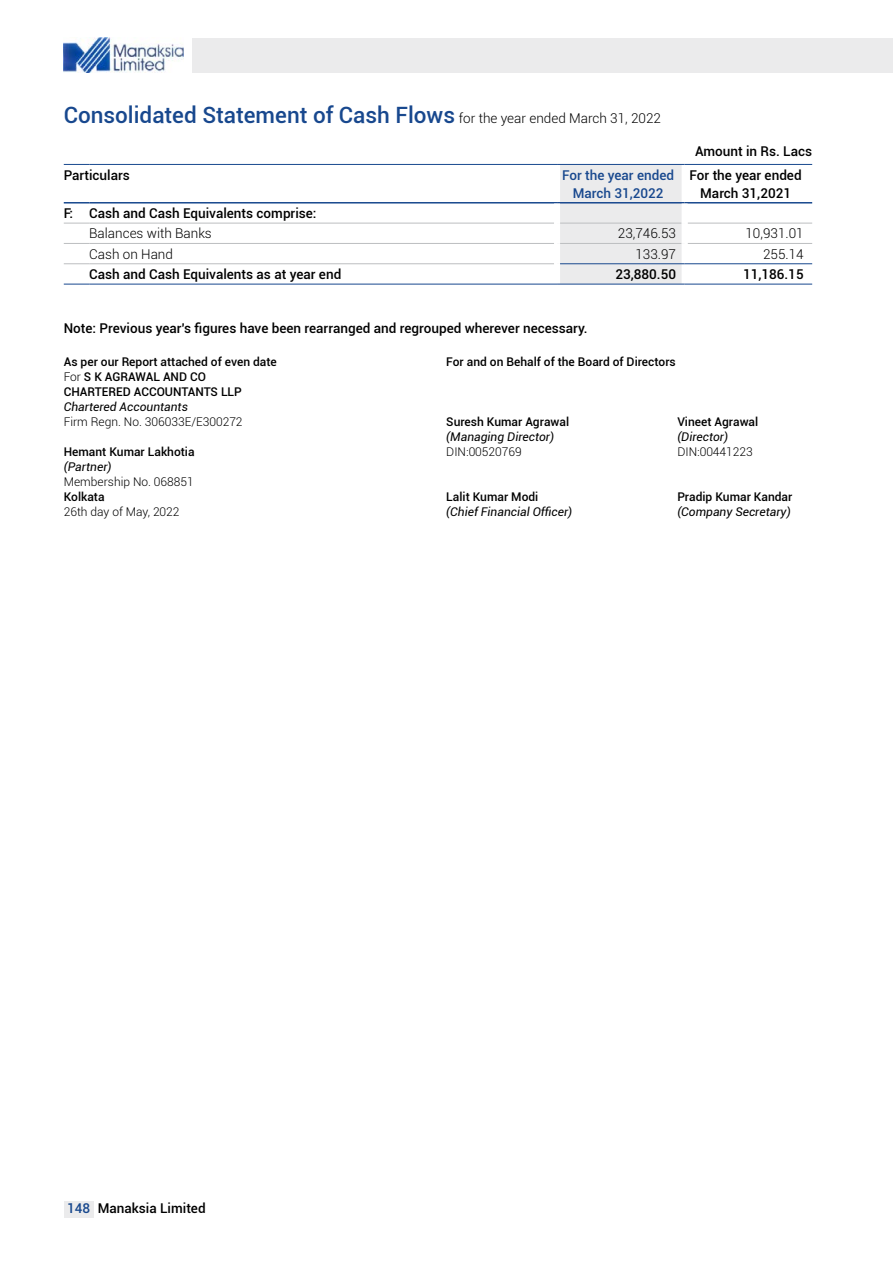
<style>
.page{position:relative;width:893px;height:1263px;background:#fff}
.page>*{position:absolute;margin:0;border:0;box-sizing:border-box;transform-origin:0 0}
.t1{font:500 22.5px "Roboto";color:#18488e}
.t2{font:500 13.5px/18px "Roboto";color:#000;text-align:center}
.t3{font:300 13.5px "Roboto";color:#000}
.t4{font:500 13.5px/18px "Roboto";color:#18488e;text-align:center}
.t5{font:500 12px/15px "Roboto";color:#000}
.t6{font:italic 12px "Roboto";color:#000}
.t7{font:300 12px "Roboto";color:#000}
.s1{font-weight:300;font-size:13.5px;color:#000}
.s2{font-weight:300}
.s3{color:#18488e}
</style>
<div class="page">
<div style="left:560px;top:165px;width:122px;height:119px;background:#ebebec"></div>
<svg style="left:64px;top:223px;width:25px;height:1px"></svg>
<hr style="left:89px;top:223px;width:465px;height:1px;background:#bcbec0">
<hr style="left:560px;top:223px;width:122px;height:1px;background:#bcbec0">
<hr style="left:688px;top:223px;width:124px;height:1px;background:#bcbec0">
<svg style="left:64px;top:243px;width:25px;height:1px"></svg>
<hr style="left:89px;top:243px;width:465px;height:1px;background:#bcbec0">
<svg style="left:64px;top:263px;width:25px;height:1px"></svg>
<hr style="left:89px;top:263px;width:465px;height:1px;background:#bcbec0">
<hr style="left:64px;top:202px;width:25px;height:2px;background:#18488e">
<hr style="left:89px;top:202px;width:468px;height:2px;background:#18488e">
<hr style="left:557px;top:202px;width:128px;height:2px;background:#18488e">
<hr style="left:685px;top:202px;width:127px;height:2px;background:#18488e">
<svg style="left:64px;top:164px;width:25px;height:1px"></svg>
<hr style="left:89px;top:164px;width:468px;height:1px;background:#18488e">
<hr style="left:557px;top:164px;width:128px;height:1px;background:#18488e">
<hr style="left:685px;top:164px;width:127px;height:1px;background:#18488e">
<hr style="left:560px;top:243px;width:122px;height:1px;background:#bcbec0">
<hr style="left:688px;top:243px;width:124px;height:1px;background:#bcbec0">
<svg style="left:64px;top:284px;width:25px;height:1px"></svg>
<hr style="left:89px;top:284px;width:468px;height:1px;background:#18488e">
<hr style="left:557px;top:284px;width:128px;height:1px;background:#18488e">
<hr style="left:685px;top:284px;width:127px;height:1px;background:#18488e">
<hr style="left:560px;top:263px;width:125px;height:1px;background:#18488e">
<hr style="left:685px;top:263px;width:127px;height:1px;background:#18488e">
<div style="left:192px;top:38px;width:701px;height:35px;background:#ebebec"></div>
<div style="left:64px;top:1201px;width:30px;height:16px;background:#ebebec"></div>
<img style="left:64px;top:37px;width:119px;height:35px">
<h1 class="t1" style="left:64px;top:99px;width:599px">Consolidated Statement of Cash Flows <span class="s1">for the year ended March 31, 2022</span></h1>
<p class="t2" style="left:695px;top:141px;width:118px">Amount in Rs. Lacs</p>
<p class="t2" style="left:64px;top:165px;width:68px">Particulars</p>
<p class="t4" style="left:562px;top:165px;width:114px">For the year ended<br>March 31,2022</p>
<p class="t2" style="left:690px;top:165px;width:114px">For the year ended<br>March 31,2021</p>
<p class="t2" style="left:64px;top:204px;width:254px">F: Cash and Cash Equivalents comprise:</p>
<p class="t3" style="left:89px;top:224px;width:124px">Balances with Banks</p>
<p class="t3" style="left:618px;top:224px;width:60px">23,746.53</p>
<p class="t3" style="left:745px;top:224px;width:60px">10,931.01</p>
<p class="t3" style="left:89px;top:244px;width:85px">Cash on Hand</p>
<p class="t3" style="left:635px;top:244px;width:42px">133.97</p>
<p class="t3" style="left:763px;top:244px;width:42px">255.14</p>
<p class="t2" style="left:89px;top:265px;width:253px">Cash and Cash Equivalents as at year end</p>
<p class="t2" style="left:616px;top:265px;width:62px">23,880.50</p>
<p class="t2" style="left:743px;top:265px;width:62px">11,186.15</p>
<p class="t2" style="left:64px;top:319px;width:525px">Note: Previous year's figures have been rearranged and regrouped wherever necessary.</p>
<p class="t5" style="left:64px;top:354px;width:215px">As per our Report attached of even date</p>
<p class="t5" style="left:446px;top:354px;width:231px">For and on Behalf of the Board of Directors</p>
<p class="t5" style="left:64px;top:369px;width:180px"><span class="s2">For</span> S K AGRAWAL AND CO<br>CHARTERED ACCOUNTANTS LLP</p>
<p class="t6" style="left:64px;top:398px;width:126px">Chartered Accountants</p>
<p class="t7" style="left:64px;top:413px;width:180px">Firm Regn. No. 306033E/E300272</p>
<p class="t5" style="left:446px;top:414px;width:124px">Suresh Kumar Agrawal</p>
<p class="t5" style="left:677px;top:414px;width:82px">Vineet Agrawal</p>
<p class="t6" style="left:446px;top:428px;width:109px">(Managing Director)</p>
<p class="t6" style="left:677px;top:428px;width:52px">(Director)</p>
<p class="t5" style="left:64px;top:444px;width:132px">Hemant Kumar Lakhotia</p>
<p class="t7" style="left:446px;top:443px;width:77px">DIN:00520769</p>
<p class="t7" style="left:677px;top:443px;width:77px">DIN:00441223</p>
<p class="t6" style="left:64px;top:458px;width:49px">(Partner)</p>
<p class="t7" style="left:64px;top:473px;width:132px">Membership No. 068851</p>
<p class="t5" style="left:64px;top:489px;width:42px">Kolkata</p>
<p class="t5" style="left:446px;top:489px;width:94px">Lalit Kumar Modi</p>
<p class="t5" style="left:677px;top:489px;width:117px">Pradip Kumar Kandar</p>
<p class="t7" style="left:64px;top:503px;width:117px">26th day of May, 2022</p>
<p class="t6" style="left:446px;top:503px;width:128px">(Chief Financial Officer)</p>
<p class="t6" style="left:677px;top:503px;width:115px">(Company Secretary)</p>
<p class="t2" style="left:67px;top:1199px;width:140px"><span class="s3">148</span> Manaksia Limited</p>
</div>
